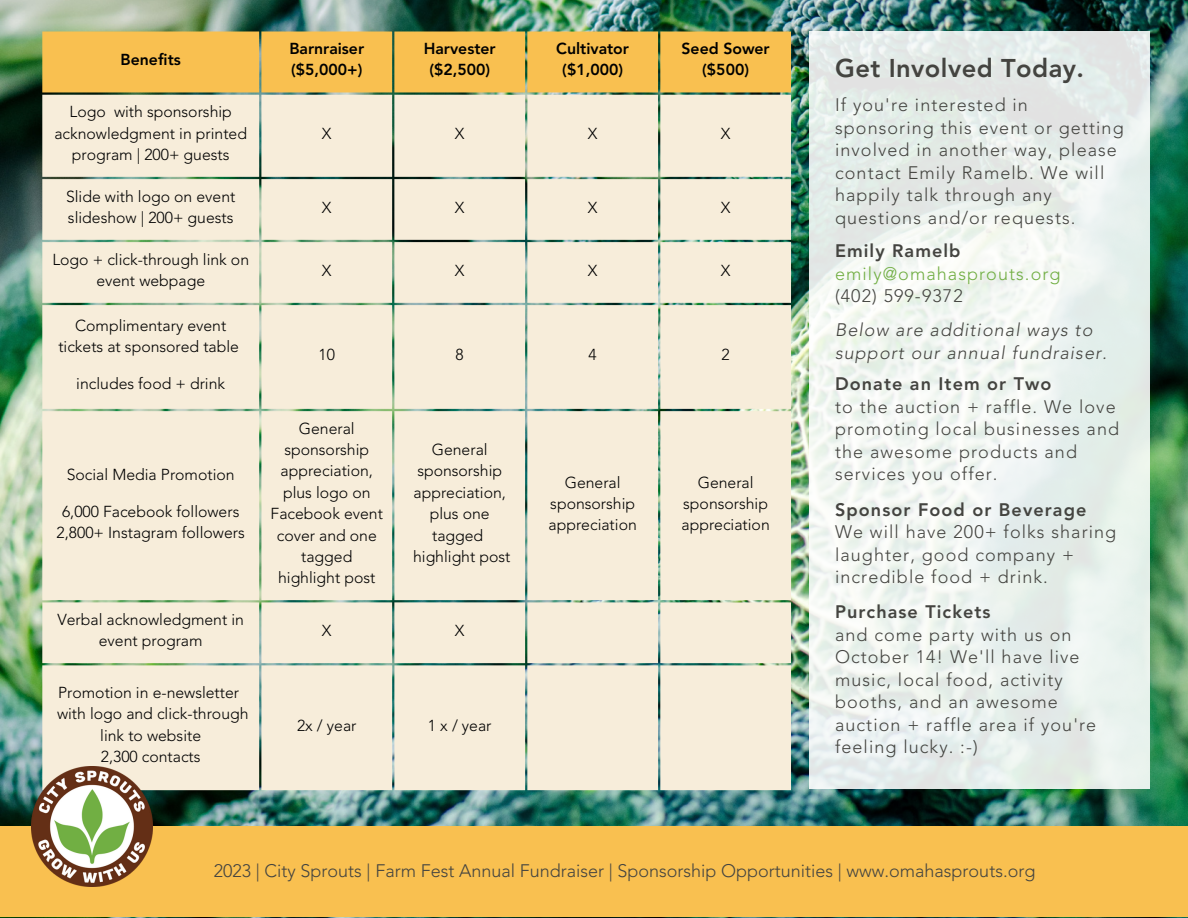
<style>
.page{position:relative;width:1188px;height:918px;background:#fff}
.page>*{position:absolute;margin:0;border:0;box-sizing:border-box;transform-origin:0 0}
.t1{font:800 25.5px "Avenir LT Std";letter-spacing:.015em;color:#444440}
.t2{font:300 18px/22.5px "Avenir LT Std";letter-spacing:.06em;color:#444440}
.t3{font:300 18px "Avenir LT Std";color:#444440}
.t4{font:800 18px "Avenir LT Std";letter-spacing:.06em;color:#444440}
.t5{font:italic 300 18px/22.5px "Avenir LT Std";letter-spacing:.06em;color:#444440}
.t6{font:300 18px "Avenir LT Std";letter-spacing:.06em;color:#71ae43}
.t7{font:300 15.75px/21.3px "Avenir LT Std";color:#000;text-align:center}
.t8{font:800 15.75px/21.3px "Avenir LT Std";color:#000;text-align:center}
</style>
<div class="page">
<img style="left:0;top:0;width:1188px;height:918px">
<div style="left:0;top:826px;width:1188px;height:91px;background:#f9c050"></div>
<div style="left:42px;top:32px;width:749px;height:60px;background:#f9c050"></div>
<div style="left:42px;top:95px;width:749px;height:695px;background:#f7edda"></div>
<img style="left:32px;top:766px;width:120px;height:121px">
<svg style="left:809px;top:32px;width:341px;height:757px;fill:#e9f1ed"></svg>
<p class="t8" style="left:121px;top:51px;width:62px">Benefits</p>
<p class="t8" style="left:289px;top:39px;width:76px;text-align:left">Barnraiser ($5,000+)</p>
<p class="t8" style="left:424px;top:39px;width:73px">Harvester ($2,500)</p>
<p class="t8" style="left:556px;top:39px;width:74px">Cultivator ($1,000)</p>
<p class="t8" style="left:682px;top:39px;width:90px">Seed Sower ($500)</p>
<p class="t7" style="left:54px;top:103px;width:194px">Logo with sponsorship acknowledgment in printed program | 200+ guests</p>
<p class="t7" style="left:322px;top:124px;width:11px">X</p>
<p class="t7" style="left:455px;top:124px;width:11px">X</p>
<p class="t7" style="left:588px;top:124px;width:11px">X</p>
<p class="t7" style="left:721px;top:124px;width:11px">X</p>
<p class="t7" style="left:66px;top:187px;width:171px;text-align:left">Slide with logo on event slideshow | 200+ guests</p>
<p class="t7" style="left:52px;top:250px;width:198px">Logo + click-through link on event webpage</p>
<p class="t7" style="left:58px;top:316px;width:182px">Complimentary event tickets at sponsored table</p>
<p class="t7" style="left:76px;top:375px;width:150px">includes food + drink</p>
<p class="t7" style="left:67px;top:465px;width:169px">Social Media Promotion</p>
<p class="t7" style="left:57px;top:502px;width:190px">6,000 Facebook followers<br>2,800+ Instagram followers</p>
<p class="t7" style="left:57px;top:610px;width:188px">Verbal acknowledgment in event program</p>
<p class="t7" style="left:57px;top:683px;width:193px">Promotion in e-newsletter with logo and click-through link to website<br>2,300 contacts</p>
<p class="t7" style="left:322px;top:198px;width:11px">X</p>
<p class="t7" style="left:455px;top:198px;width:11px">X</p>
<p class="t7" style="left:588px;top:198px;width:11px">X</p>
<p class="t7" style="left:721px;top:198px;width:11px">X</p>
<p class="t7" style="left:322px;top:261px;width:11px">X</p>
<p class="t7" style="left:455px;top:261px;width:11px">X</p>
<p class="t7" style="left:588px;top:261px;width:11px">X</p>
<p class="t7" style="left:721px;top:261px;width:11px">X</p>
<p class="t7" style="left:319px;top:346px;width:18px">10</p>
<p class="t7" style="left:456px;top:346px;width:10px">8</p>
<p class="t7" style="left:589px;top:346px;width:10px">4</p>
<p class="t7" style="left:722px;top:346px;width:10px">2</p>
<p class="t7" style="left:271px;top:419px;width:114px">General sponsorship appreciation, plus logo on<br>Facebook event cover and one tagged highlight post</p>
<p class="t7" style="left:413px;top:440px;width:99px">General sponsorship appreciation, plus one tagged highlight post</p>
<p class="t7" style="left:322px;top:621px;width:11px">X</p>
<p class="t7" style="left:455px;top:621px;width:11px">X</p>
<p class="t7" style="left:297px;top:716px;width:61px">2x / year</p>
<p class="t7" style="left:428px;top:716px;width:65px">1 x / year</p>
<p class="t7" style="left:549px;top:473px;width:90px">General sponsorship appreciation</p>
<p class="t7" style="left:682px;top:473px;width:90px">General sponsorship appreciation</p>
<h1 class="t1" style="left:835px;top:58px;width:250px">Get Involved Today.</h1>
<p class="t2" style="left:835px;top:95px;width:290px">If you're interested in sponsoring this event or getting involved in another way, please contact Emily Ramelb. We will happily talk through any questions and/or requests.</p>
<p class="t4" style="left:835px;top:244px;width:127px">Emily Ramelb</p>
<p class="t6" style="left:835px;top:266px;width:227px">emily@omahasprouts.org</p>
<p class="t2" style="left:835px;top:287px;width:129px">(402) 599-9372</p>
<p class="t5" style="left:835px;top:320px;width:273px">Below are additional ways to support our annual fundraiser.</p>
<p class="t4" style="left:835px;top:377px;width:218px">Donate an Item or Two</p>
<p class="t2" style="left:835px;top:397px;width:286px">to the auction + raffle. We love promoting local businesses and the awesome products and services you offer.</p>
<p class="t4" style="left:835px;top:502px;width:253px">Sponsor Food or Beverage</p>
<p class="t2" style="left:835px;top:522px;width:283px">We will have 200+ folks sharing laughter, good company + incredible food + drink.</p>
<p class="t4" style="left:835px;top:605px;width:157px">Purchase Tickets</p>
<p class="t2" style="left:835px;top:625px;width:263px">and come party with us on<br>October 14! We'll have live music, local food, activity booths, and an awesome auction + raffle area if you're feeling lucky. :-)</p>
<p class="t3" style="left:214px;top:863px;width:823px">2023 | City Sprouts | Farm Fest Annual Fundraiser | Sponsorship Opportunities | www.omahasprouts.org</p>
</div>
